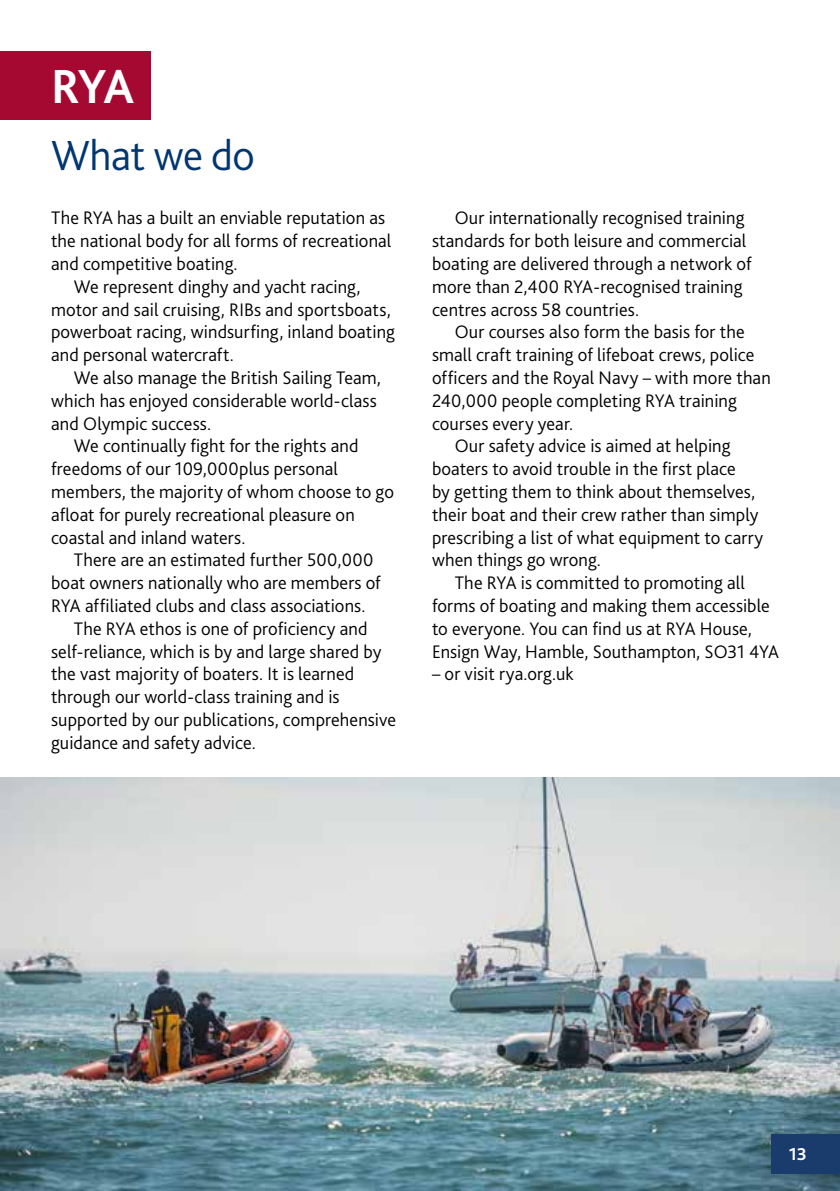
<style>
.page{position:relative;width:840px;height:1191px;background:#fff}
.page>*{position:absolute;margin:0;border:0;box-sizing:border-box;transform-origin:0 0}
.t1{font:700 50px "Bliss 2";color:#fff}
.t2{font:300 44px "Bliss 2";letter-spacing:-.01em;color:#003671}
.t3{font:300 19px/22.8px "Bliss 2";letter-spacing:.005em;color:#000}
.t4{font:700 18px "Bliss 2";color:#fff}
</style>
<div class="page">
<div style="left:0;top:51px;width:150px;height:68px;background:#a50931"></div>
<img style="left:0;top:777px;width:839px;height:414px">
<div style="left:771px;top:1134px;width:68px;height:40px;background:#1a3c6d"></div>
<h1 class="t1" style="left:51px;top:56px;width:85px">RYA</h1>
<h2 class="t2" style="left:51px;top:128px;width:205px">What we do</h2>
<p class="t3" style="left:51px;top:206px;width:335px">The RYA has a built an enviable reputation as</p>
<p class="t3" style="left:51px;top:229px;width:341px">the national body for all forms of recreational</p>
<p class="t3" style="left:51px;top:252px;width:188px">and competitive boating.</p>
<p class="t3" style="left:74px;top:275px;width:288px">We represent dinghy and yacht racing,</p>
<p class="t3" style="left:51px;top:298px;width:341px">motor and sail cruising, RIBs and sportsboats,</p>
<p class="t3" style="left:51px;top:320px;width:345px">powerboat racing, windsurfing, inland boating</p>
<p class="t3" style="left:51px;top:343px;width:184px">and personal watercraft.</p>
<p class="t3" style="left:74px;top:366px;width:308px">We also manage the British Sailing Team,</p>
<p class="t3" style="left:51px;top:389px;width:327px">which has enjoyed considerable world-class</p>
<p class="t3" style="left:51px;top:412px;width:162px">and Olympic success.</p>
<p class="t3" style="left:74px;top:434px;width:286px">We continually fight for the rights and</p>
<p class="t3" style="left:51px;top:457px;width:288px">freedoms of our 109,000plus personal</p>
<p class="t3" style="left:51px;top:480px;width:344px">members, the majority of whom choose to go</p>
<p class="t3" style="left:51px;top:503px;width:305px">afloat for purely recreational pleasure on</p>
<p class="t3" style="left:51px;top:526px;width:196px">coastal and inland waters.</p>
<p class="t3" style="left:74px;top:548px;width:301px">There are an estimated further 500,000</p>
<p class="t3" style="left:51px;top:571px;width:331px">boat owners nationally who are members of</p>
<p class="t3" style="left:51px;top:594px;width:316px">RYA affiliated clubs and class associations.</p>
<p class="t3" style="left:74px;top:617px;width:295px">The RYA ethos is one of proficiency and</p>
<p class="t3" style="left:51px;top:640px;width:331px">self-reliance, which is by and large shared by</p>
<p class="t3" style="left:51px;top:662px;width:304px">the vast majority of boaters. It is learned</p>
<p class="t3" style="left:51px;top:685px;width:290px">through our world-class training and is</p>
<p class="t3" style="left:51px;top:708px;width:346px">supported by our publications, comprehensive</p>
<p class="t3" style="left:51px;top:731px;width:206px">guidance and safety advice.</p>
<p class="t3" style="left:432px;top:206px;width:321px;text-indent:23px">Our internationally recognised training standards for both leisure and commercial boating are delivered through a network of more than 2,400 RYA-recognised training centres across 58 countries.</p>
<p class="t3" style="left:454px;top:320px;width:291px">Our courses also form the basis for the</p>
<p class="t3" style="left:432px;top:343px;width:324px">small craft training of lifeboat crews, police</p>
<p class="t3" style="left:432px;top:366px;width:340px">officers and the Royal Navy – with more than</p>
<p class="t3" style="left:432px;top:389px;width:306px">240,000 people completing RYA training</p>
<p class="t3" style="left:432px;top:412px;width:143px">courses every year.</p>
<p class="t3" style="left:454px;top:434px;width:277px">Our safety advice is aimed at helping</p>
<p class="t3" style="left:432px;top:457px;width:305px">boaters to avoid trouble in the first place</p>
<p class="t3" style="left:432px;top:480px;width:324px">by getting them to think about themselves,</p>
<p class="t3" style="left:432px;top:503px;width:328px">their boat and their crew rather than simply</p>
<p class="t3" style="left:432px;top:526px;width:332px">prescribing a list of what equipment to carry</p>
<p class="t3" style="left:432px;top:548px;width:170px">when things go wrong.</p>
<p class="t3" style="left:454px;top:571px;width:291px">The RYA is committed to promoting all</p>
<p class="t3" style="left:432px;top:594px;width:339px">forms of boating and making them accessible</p>
<p class="t3" style="left:432px;top:617px;width:321px">to everyone. You can find us at RYA House,</p>
<p class="t3" style="left:432px;top:640px;width:348px">Ensign Way, Hamble, Southampton, SO31 4YA</p>
<p class="t3" style="left:432px;top:662px;width:143px">– or visit rya.org.uk</p>
<p class="t4" style="left:788px;top:1143px;width:19px">13</p>
</div>
